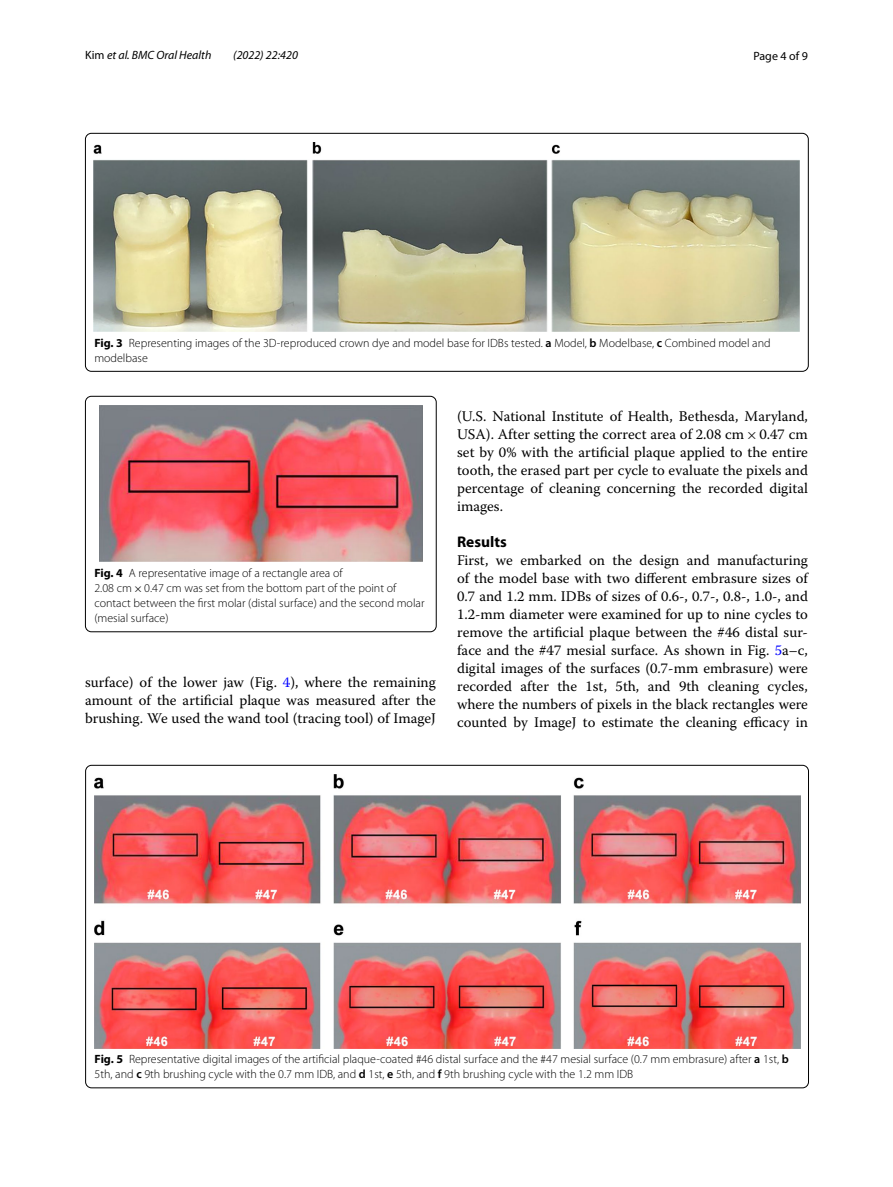
<style>
.page{position:relative;width:893px;height:1187px;background:#fff}
.page>*{position:absolute;margin:0;border:0;box-sizing:border-box;transform-origin:0 0}
.t1{font:700 15.45px "Myriad Pro";color:#000}
.t2{font:14.7px/18px "Warnock Pro";color:#000;text-align:justify}
.t3{font:300 12px/15px "Myriad Pro";color:#000}
.t4{font:italic 12px "Myriad Pro";color:#000}
.t5{font:12px "Myriad Pro";color:#000}
.s1{font-style:normal}
.s2{font-weight:700}
.s3{font-weight:600}
.s4{font-family:"MTSY";font-weight:400}
.s5{color:#00f}
.s6{font-family:"MTSY"}
</style>
<div class="page">
<img style="left:94px;top:142px;width:706px;height:190px">
<div style="left:85px;top:133px;width:723px;height:238px;border:1px solid #000;border-radius:6px"></div>
<img style="left:99px;top:405px;width:323px;height:157px">
<div style="left:85px;top:396px;width:351px;height:236px;border:1px solid #000;border-radius:6px"></div>
<img style="left:94px;top:774px;width:706px;height:273px">
<p class="t4" style="left:85px;top:48px;width:128px"><span class="s1">Kim</span> et al. BMC Oral Health</p>
<p class="t4" style="left:233px;top:48px;width:66px">(2022) 22:420</p>
<p class="t5" style="left:753px;top:48px;width:56px">Page 4 of 9</p>
<p class="t3" style="left:94px;top:335px;width:678px"><span class="s2">Fig. 3</span> Representing images of the 3D-reproduced crown dye and model base for IDBs tested. <span class="s3">a</span> Model, <span class="s3">b</span> Modelbase, <span class="s3">c</span> Combined model and modelbase</p>
<p class="t3" style="left:94px;top:566px;width:332px"><span class="s2">Fig. 4</span> A representative image of a rectangle area of<br>2.08 cm<span class="s4">×</span>0.47 cm was set from the bottom part of the point of contact between the first molar (distal surface) and the second molar (mesial surface)</p>
<p class="t2" style="left:85px;top:673px;width:352px">surface) of the lower jaw (Fig. <span class="s5">4</span>), where the remaining amount of the artificial plaque was measured after the brushing. We used the wand tool (tracing tool) of ImageJ</p>
<p class="t2" style="left:457px;top:406px;width:352px">(U.S. National Institute of Health, Bethesda, Maryland, USA). After setting the correct area of 2.08 cm<span class="s6">×</span>0.47 cm set by 0% with the artificial plaque applied to the entire tooth, the erased part per cycle to evaluate the pixels and percentage of cleaning concerning the recorded digital images.</p>
<p class="t1" style="left:457px;top:531px;width:51px">Results</p>
<p class="t2" style="left:457px;top:550px;width:352px">First, we embarked on the design and manufacturing of the model base with two different embrasure sizes of 0.7 and 1.2 mm. IDBs of sizes of 0.6-, 0.7-, 0.8-, 1.0-, and 1.2-mm diameter were examined for up to nine cycles to remove the artificial plaque between the #46 distal sur&shy;face and the #47 mesial surface. As shown in Fig. <span class="s5">5</span>a–c, digital images of the surfaces (0.7-mm embrasure) were recorded after the 1st, 5th, and 9th cleaning cycles, where the numbers of pixels in the black rectangles were counted by ImageJ to estimate the cleaning efficacy in</p>
<p class="t3" style="left:95px;top:1051px;width:696px"><span class="s2">Fig. 5</span> Representative digital images of the artificial plaque-coated #46 distal surface and the #47 mesial surface (0.7 mm embrasure) after <span class="s3">a</span> 1st, <span class="s3">b<br></span>5th, and <span class="s3">c</span> 9th brushing cycle with the 0.7 mm IDB, and <span class="s3">d</span> 1st, <span class="s3">e</span> 5th, and <span class="s3">f</span> 9th brushing cycle with the 1.2 mm IDB</p>
</div>
